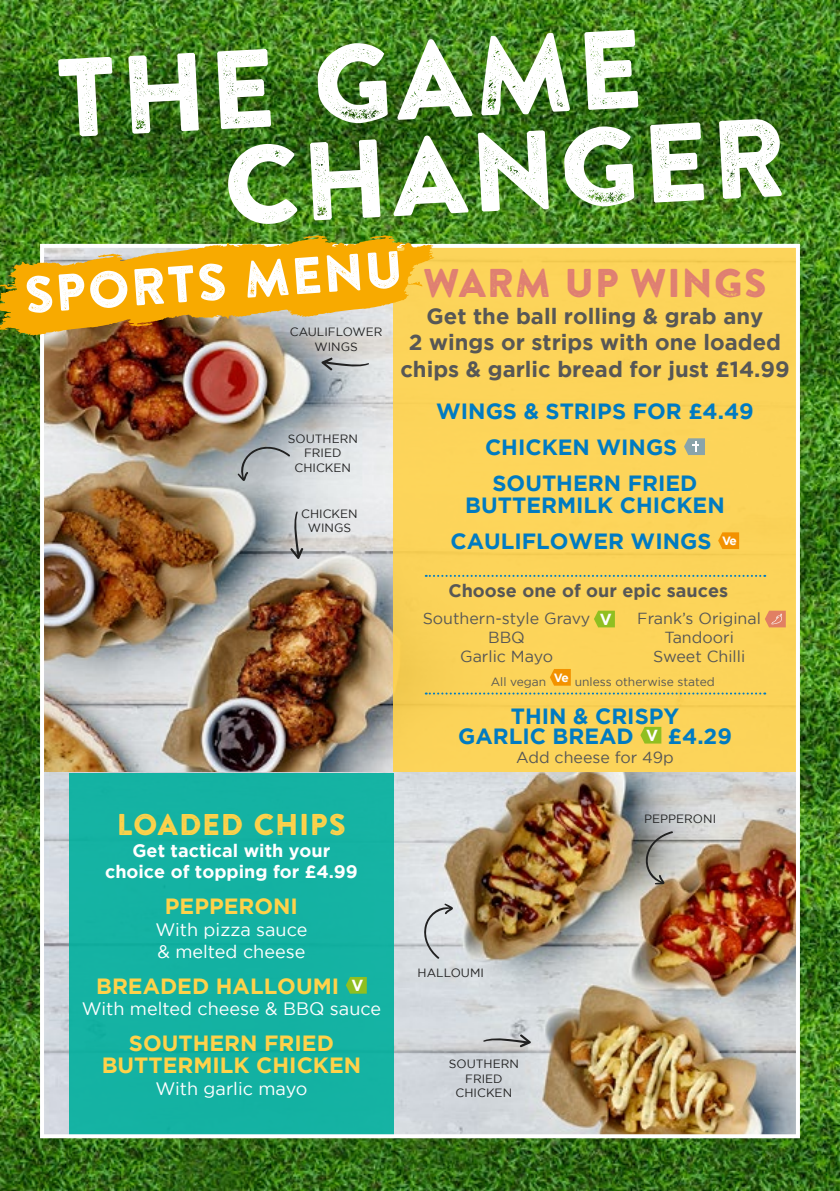
<style>
.page{position:relative;width:840px;height:1191px;background:#fff}
.page>*{position:absolute;margin:0;border:0;box-sizing:border-box;transform-origin:0 0}
.t1{font:51.6px "Brandon Printed One";color:#fff}
.t2{font:40px "Brandon Printed One";color:#df7f72}
.t3{font:30px "Brandon Printed One";color:#ffd24a}
.t4{font:700 22px/36px "Gotham";color:#007bc2;text-align:center}
.t5{font:700 22px/26.4px "Gotham";color:#575756;text-align:center}
.t6{font:700 22px/22px "Gotham";color:#ffd24a;text-align:center}
.t7{font:18px/21.6px "Gotham";color:#fff}
.t8{font:700 18px/21.6px "Gotham";color:#fff;text-align:center}
.t9{font:700 18px "Gotham";color:#575756}
.t10{font:16px/19.2px "Gotham";color:#575756;text-align:center}
.t11{font:12px/14.4px "Gotham";color:#212121;text-align:center}
.t12{font:12px "Gotham";color:#575756}
</style>
<div class="page">
<img style="left:0;top:0;width:839px;height:1191px">
<img style="left:0;top:335px;width:393px;height:438px">
<img style="left:228px;top:119px;width:553px;height:105px">
<img style="left:58px;top:30px;width:580px;height:106px">
<div style="left:393px;top:244px;width:404px;height:529px;background:#fcd45a"></div>
<img style="left:393px;top:773px;width:401px;height:360px">
<img style="left:45px;top:773px;width:24px;height:360px">
<div style="left:69px;top:773px;width:324px;height:363px;background:#14b2a3"></div>
<svg style="left:482px;top:1033px;width:49px;height:14px"></svg>
<svg style="left:644px;top:831px;width:29px;height:53px;background:#9d9d99"></svg>
<svg style="left:421px;top:903px;width:32px;height:56px;background:#caced1"></svg>
<div style="left:40px;top:244px;width:759px;height:894px;border:4px solid #fff"></div>
<img style="left:0;top:235px;width:434px;height:100px">
<svg style="left:321px;top:357px;width:48px;height:14px"></svg>
<svg style="left:290px;top:511px;width:13px;height:48px"></svg>
<svg style="left:237px;top:444px;width:53px;height:37px;background:#aaafb3"></svg>
<svg style="left:684px;top:438px;width:20px;height:17px"></svg>
<svg style="left:718px;top:532px;width:20px;height:17px"></svg>
<svg style="left:425px;top:575px;width:339px;height:2px"></svg>
<svg style="left:425px;top:692px;width:339px;height:2px"></svg>
<svg style="left:550px;top:669px;width:20px;height:16px"></svg>
<svg style="left:765px;top:610px;width:20px;height:17px"></svg>
<svg style="left:345px;top:977px;width:21px;height:16px"></svg>
<svg style="left:640px;top:727px;width:21px;height:16px"></svg>
<svg style="left:594px;top:610px;width:20px;height:17px"></svg>
<h1 class="t1" style="left:22px;top:263px;width:381px;rotate:-4deg">SPORTS MENU</h1>
<p class="t11" style="left:289px;top:325px;width:94px">CAULIFLOWER<br>WINGS</p>
<h2 class="t2" style="left:422px;top:258px;width:346px">WARM UP WINGS</h2>
<p class="t5" style="left:400px;top:302px;width:390px">Get the ball rolling &amp; grab any<br>2 wings or strips with one loaded chips &amp; garlic bread for just £14.99</p>
<p class="t11" style="left:287px;top:431px;width:72px">SOUTHERN<br>FRIED<br>CHICKEN</p>
<p class="t11" style="left:301px;top:506px;width:58px">CHICKEN<br>WINGS</p>
<h3 class="t3" style="left:116px;top:805px;width:231px">LOADED CHIPS</h3>
<p class="t8" style="left:105px;top:839px;width:254px">Get tactical with your choice of topping for £4.99</p>
<p class="t6" style="left:165px;top:895px;width:134px">PEPPERONI</p>
<p class="t7" style="left:155px;top:918px;width:153px">With pizza sauce &amp; melted cheese</p>
<p class="t6" style="left:96px;top:974px;width:244px">BREADED HALLOUMI</p>
<p class="t7" style="left:82px;top:997px;width:301px">With melted cheese &amp; BBQ sauce</p>
<p class="t6" style="left:102px;top:1032px;width:261px">SOUTHERN FRIED<br>BUTTERMILK CHICKEN</p>
<p class="t7" style="left:155px;top:1077px;width:153px">With garlic mayo</p>
<p class="t4" style="left:436px;top:393px;width:319px">WINGS &amp; STRIPS FOR £4.49</p>
<p class="t4" style="left:485px;top:429px;width:194px">CHICKEN WINGS</p>
<p class="t4" style="left:492px;top:465px;width:206px">SOUTHERN FRIED</p>
<p class="t4" style="left:450px;top:487px;width:288px">BUTTERMILK CHICKEN<br>CAULIFLOWER WINGS <sup>Ve</sup></p>
<p class="t9" style="left:448px;top:580px;width:281px">Choose one of our epic sauces</p>
<p class="t10" style="left:422px;top:608px;width:169px">Southern-style Gravy<br>BBQ<br>Garlic Mayo</p>
<p class="t10" style="left:637px;top:608px;width:125px">Frank’s Original<br>Tandoori<br>Sweet Chilli</p>
<p class="t12" style="left:490px;top:675px;width:225px">All vegan <sup>Ve</sup> unless otherwise stated</p>
<p class="t4" style="left:458px;top:705px;width:222px;line-height:20px;text-align:left;text-indent:53px">THIN &amp; CRISPY<br>GARLIC BREAD</p>
<p class="t4" style="left:667px;top:717px;width:65px">£4.29</p>
<p class="t10" style="left:516px;top:747px;width:159px">Add cheese for 49p</p>
<p class="t11" style="left:417px;top:965px;width:68px">HALLOUMI</p>
<p class="t11" style="left:448px;top:1056px;width:72px">SOUTHERN<br>FRIED<br>CHICKEN</p>
<p class="t11" style="left:643px;top:812px;width:73px">PEPPERONI</p>
</div>
